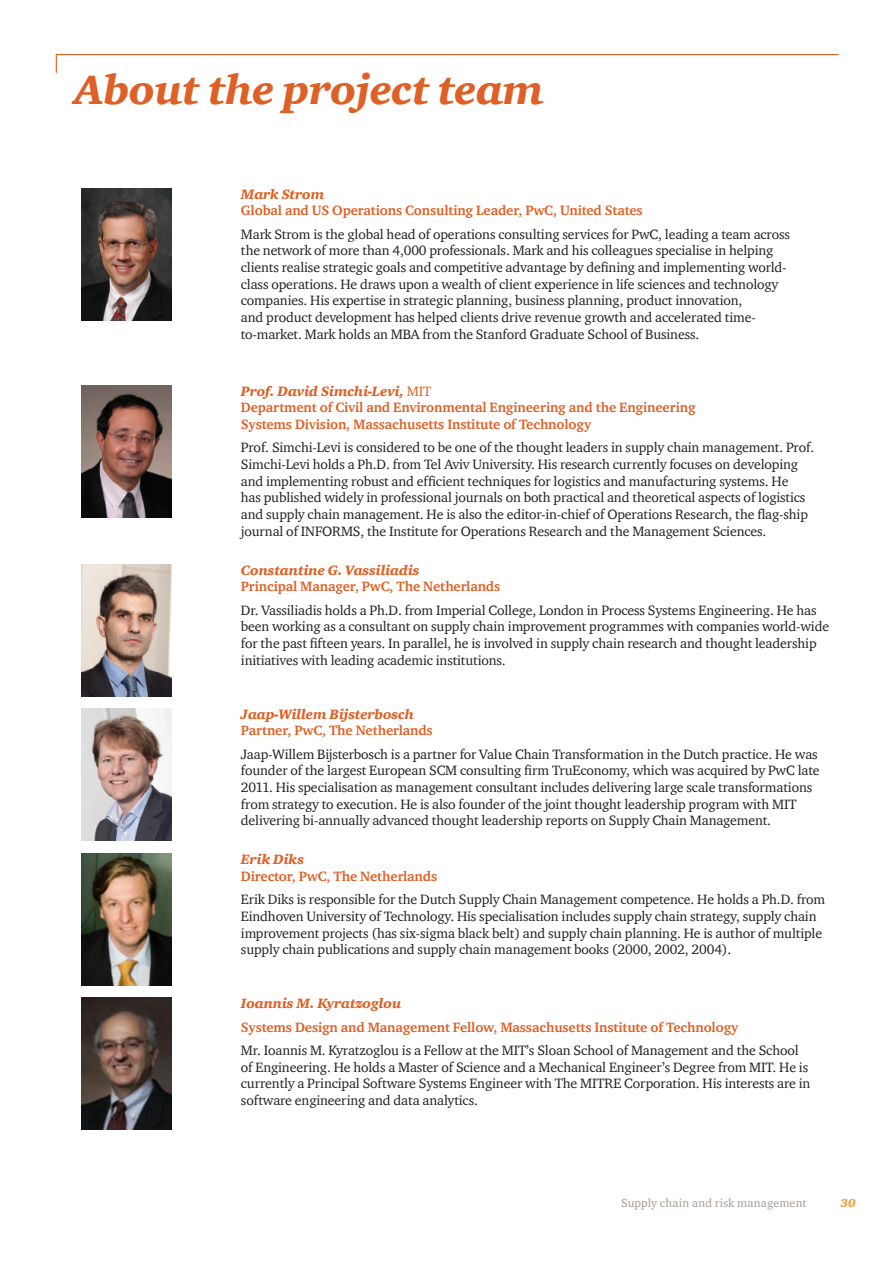
<style>
.page{position:relative;width:893px;height:1263px;background:#fff}
.page>*{position:absolute;margin:0;border:0;box-sizing:border-box;transform-origin:0 0}
.t1{font:italic 900 42px "ITC Charter Com";letter-spacing:-.01em;color:#de6026}
.t2{font:13.8px/16.6px "ITC Charter Com";letter-spacing:-.01em;color:#231f20}
.t3{font:700 13.8px/16.6px "ITC Charter Com";letter-spacing:-.01em;color:#de6026}
.t4{font:italic 900 13.8px "ITC Charter Com";letter-spacing:-.01em;color:#de6026}
.t5{font:12px "ITC Charter Com";letter-spacing:.015em;color:#a39b95}
.t6{font:italic 900 12px "ITC Charter Com";color:#f89b33}
.s1{font-weight:900;font-style:italic}
.s2{font-weight:400}
</style>
<div class="page">
<svg style="left:56px;top:54px;width:19px;height:19px"></svg>
<hr style="left:75px;top:54px;width:764px;height:1px;background:#de6026">
<img style="left:82px;top:188px;width:90px;height:132px">
<img style="left:82px;top:385px;width:90px;height:132px">
<img style="left:82px;top:564px;width:90px;height:132px">
<img style="left:82px;top:708px;width:90px;height:132px">
<img style="left:82px;top:854px;width:90px;height:132px">
<img style="left:82px;top:998px;width:90px;height:132px">
<h1 class="t1" style="left:75px;top:64px;width:471px">About the project team</h1>
<p class="t4" style="left:241px;top:185px;width:85px">Mark Strom</p>
<p class="t3" style="left:241px;top:202px;width:403px">Global and US Operations Consulting Leader, PwC, United States</p>
<p class="t2" style="left:241px;top:225px;width:551px">Mark Strom is the global head of operations consulting services for PwC, leading a team across the network of more than 4,000 professionals. Mark and his colleagues specialise in helping clients realise strategic goals and competitive advantage by defining and implementing world&shy;class operations. He draws upon a wealth of client experience in life sciences and technology companies. His expertise in strategic planning, business planning, product innovation,<br>and product development has helped clients drive revenue growth and accelerated time&shy;to-market. Mark holds an MBA from the Stanford Graduate School of Business.</p>
<p class="t3" style="left:241px;top:382px;width:456px"><span class="s1">Prof. David Simchi-Levi,</span> <span class="s2">MIT<br></span>Department of Civil and Environmental Engineering and the Engineering<br>Systems Division, Massachusetts Institute of Technology</p>
<p class="t2" style="left:241px;top:439px;width:575px">Prof. Simchi-Levi is considered to be one of the thought leaders in supply chain management. Prof.<br>Simchi-Levi holds a Ph.D. from Tel Aviv University. His research currently focuses on developing and implementing robust and efficient techniques for logistics and manufacturing systems. He<br>has published widely in professional journals on both practical and theoretical aspects of logistics and supply chain management. He is also the editor-in-chief of Operations Research, the flag-ship journal of INFORMS, the Institute for Operations Research and the Management Sciences.</p>
<p class="t4" style="left:241px;top:561px;width:180px">Constantine G. Vassiliadis</p>
<p class="t3" style="left:241px;top:578px;width:261px">Principal Manager, PwC, The Netherlands</p>
<p class="t2" style="left:241px;top:601px;width:590px">Dr. Vassiliadis holds a Ph.D. from Imperial College, London in Process Systems Engineering. He has been working as a consultant on supply chain improvement programmes with companies world-wide for the past fifteen years. In parallel, he is involved in supply chain research and thought leadership initiatives with leading academic institutions.</p>
<p class="t4" style="left:241px;top:705px;width:175px">Jaap-Willem Bijsterbosch</p>
<p class="t3" style="left:241px;top:722px;width:193px">Partner, PwC, The Netherlands</p>
<p class="t2" style="left:241px;top:745px;width:580px">Jaap-Willem Bijsterbosch is a partner for Value Chain Transformation in the Dutch practice. He was founder of the largest European SCM consulting firm TruEconomy, which was acquired by PwC late 2011. His specialisation as management consultant includes delivering large scale transformations from strategy to execution. He is also founder of the joint thought leadership program with MIT delivering bi-annually advanced thought leadership reports on Supply Chain Management.</p>
<p class="t4" style="left:241px;top:851px;width:65px">Erik Diks</p>
<p class="t3" style="left:241px;top:867px;width:198px">Director, PwC, The Netherlands</p>
<p class="t2" style="left:241px;top:891px;width:586px">Erik Diks is responsible for the Dutch Supply Chain Management competence. He holds a Ph.D. from Eindhoven University of Technology. His specialisation includes supply chain strategy, supply chain improvement projects (has six-sigma black belt) and supply chain planning. He is author of multiple supply chain publications and supply chain management books (2000, 2002, 2004).</p>
<p class="t4" style="left:241px;top:995px;width:162px">Ioannis M. Kyratzoglou</p>
<p class="t3" style="left:241px;top:1018px;width:499px">Systems Design and Management Fellow, Massachusetts Institute of Technology</p>
<p class="t2" style="left:241px;top:1042px;width:571px">Mr. Ioannis M. Kyratzoglou is a Fellow at the MIT’s Sloan School of Management and the School of Engineering. He holds a Master of Science and a Mechanical Engineer’s Degree from MIT. He is currently a Principal Software Systems Engineer with The MITRE Corporation. His interests are in software engineering and data analytics.</p>
<p class="t5" style="left:621px;top:1195px;width:187px">Supply chain and risk management</p>
<p class="t6" style="left:840px;top:1195px;width:17px">30</p>
</div>
